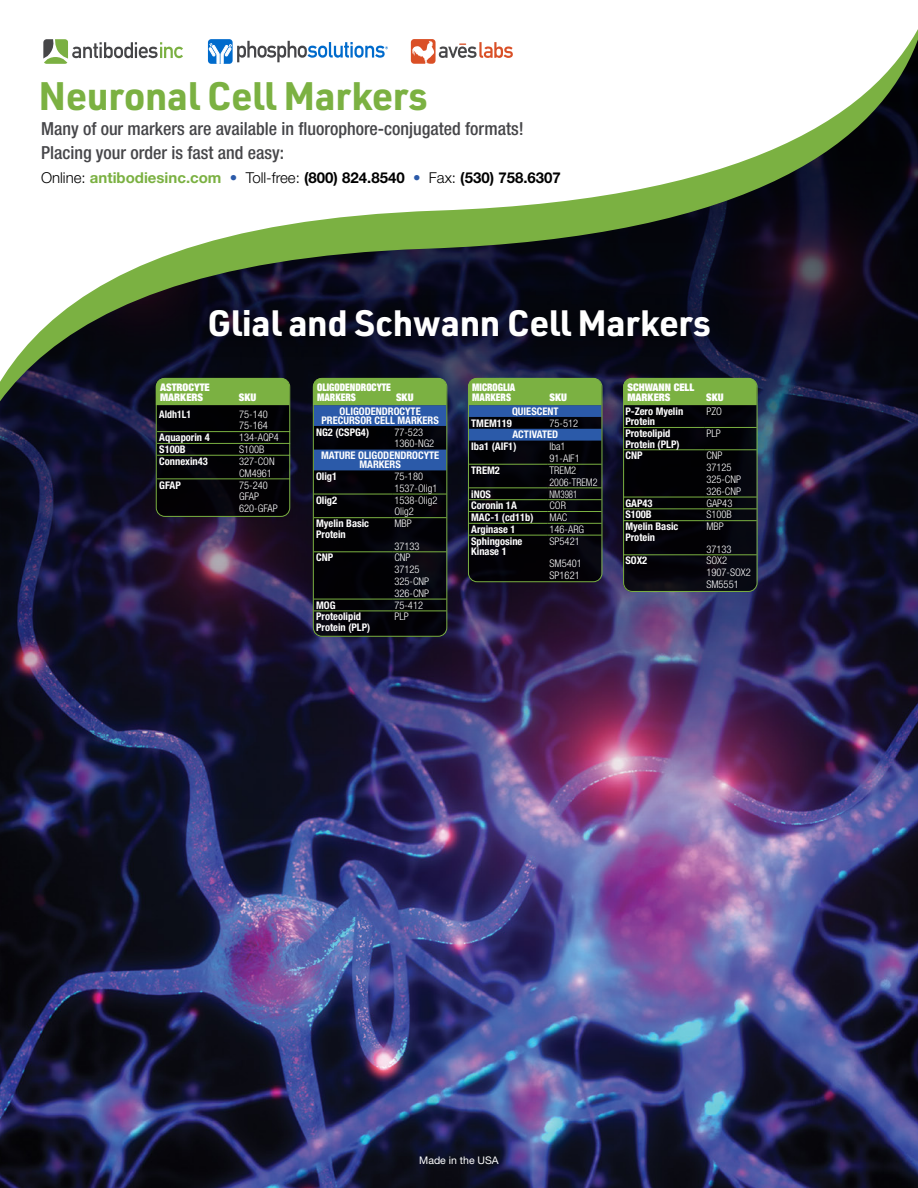
<style>
.page{position:relative;width:918px;height:1188px;background:#fff}
.page>*{position:absolute;margin:0;border:0;box-sizing:border-box;transform-origin:0 0}
.t1{font:700 39px "URWDIN";letter-spacing:-.01em;color:#7bb142}
.t2{font:700 36px "URWDIN";letter-spacing:-.01em;color:#fff}
.t3{font:500 condensed 18px/24px "Helvetica Neue LT Std";color:#464649}
.t4{font:700 15px "Helvetica Neue LT Std";color:#000}
.t5{font:700 condensed 10.5px/10.5px "Helvetica Neue LT Std";color:#fff}
.t6{font:300 condensed 10.5px/11.9px "Helvetica Neue LT Std";color:#fff}
.t7{font:900 condensed 10.5px/10.5px "Helvetica Neue LT Std";color:#fff}
.t8{font:900 condensed 10.5px/10.5px "Helvetica Neue LT Std";color:#fff;scale:.9 1}
.t9{font:10.5px "Helvetica Neue LT Std";color:#fff}
.t10{font:700 condensed 10.5px "Helvetica Neue LT Std";color:#fff;scale:.95 1}
.t11{font:300 condensed 10.5px "Helvetica Neue LT Std";color:#fff;scale:.85 1}
.s1{font-weight:300}
.s2{color:#7bb142}
.s3{font-weight:300;color:#2b5aa9}
</style>
<div class="page">
<img style="left:0;top:822px;width:918px;height:366px">
<img style="left:0;top:460px;width:918px;height:362px">
<svg style="left:0;top:29px;width:918px;height:431px"></svg>
<div style="left:156px;top:390px;width:133px;height:127px;background:#000;border-radius:9px"></div>
<div style="left:623px;top:384px;width:134px;height:208px;background:#000;border-radius:9px"></div>
<div style="left:313px;top:384px;width:133px;height:253px;background:#000;border-radius:9px"></div>
<div style="left:468px;top:384px;width:134px;height:198px;background:#000;border-radius:9px"></div>
<hr style="left:157px;top:431px;width:80px;height:1px;background:#7bb142">
<hr style="left:237px;top:431px;width:53px;height:1px;background:#7bb142">
<hr style="left:157px;top:443px;width:80px;height:1px;background:#7bb142">
<hr style="left:237px;top:443px;width:53px;height:1px;background:#7bb142">
<hr style="left:157px;top:455px;width:80px;height:1px;background:#7bb142">
<hr style="left:237px;top:455px;width:53px;height:1px;background:#7bb142">
<hr style="left:157px;top:479px;width:80px;height:1px;background:#7bb142">
<hr style="left:237px;top:479px;width:53px;height:1px;background:#7bb142">
<hr style="left:314px;top:552px;width:78px;height:1px;background:#7bb142">
<hr style="left:392px;top:552px;width:54px;height:1px;background:#7bb142">
<hr style="left:314px;top:494px;width:78px;height:1px;background:#7bb142">
<hr style="left:392px;top:494px;width:54px;height:1px;background:#7bb142">
<hr style="left:314px;top:599px;width:78px;height:1px;background:#7bb142">
<hr style="left:392px;top:599px;width:54px;height:1px;background:#7bb142">
<hr style="left:314px;top:611px;width:78px;height:1px;background:#7bb142">
<hr style="left:392px;top:611px;width:54px;height:1px;background:#7bb142">
<hr style="left:314px;top:517px;width:78px;height:1px;background:#7bb142">
<hr style="left:392px;top:517px;width:54px;height:1px;background:#7bb142">
<hr style="left:469px;top:535px;width:78px;height:1px;background:#7bb142">
<hr style="left:547px;top:535px;width:55px;height:1px;background:#7bb142">
<hr style="left:469px;top:464px;width:78px;height:1px;background:#7bb142">
<hr style="left:547px;top:464px;width:55px;height:1px;background:#7bb142">
<hr style="left:469px;top:488px;width:78px;height:1px;background:#7bb142">
<hr style="left:547px;top:488px;width:55px;height:1px;background:#7bb142">
<hr style="left:469px;top:499px;width:78px;height:1px;background:#7bb142">
<hr style="left:547px;top:499px;width:55px;height:1px;background:#7bb142">
<hr style="left:469px;top:511px;width:78px;height:1px;background:#7bb142">
<hr style="left:547px;top:511px;width:55px;height:1px;background:#7bb142">
<hr style="left:469px;top:523px;width:78px;height:1px;background:#7bb142">
<hr style="left:547px;top:523px;width:55px;height:1px;background:#7bb142">
<div style="left:156px;top:378px;width:133px;height:27px;background:#7bb142"></div>
<hr style="left:623px;top:427px;width:81px;height:1px;background:#7bb142">
<hr style="left:704px;top:427px;width:53px;height:1px;background:#7bb142">
<hr style="left:623px;top:450px;width:81px;height:1px;background:#7bb142">
<hr style="left:704px;top:450px;width:53px;height:1px;background:#7bb142">
<hr style="left:623px;top:497px;width:81px;height:1px;background:#7bb142">
<hr style="left:704px;top:497px;width:53px;height:1px;background:#7bb142">
<hr style="left:623px;top:509px;width:81px;height:1px;background:#7bb142">
<hr style="left:704px;top:509px;width:53px;height:1px;background:#7bb142">
<hr style="left:623px;top:520px;width:81px;height:1px;background:#7bb142">
<hr style="left:704px;top:520px;width:53px;height:1px;background:#7bb142">
<hr style="left:623px;top:555px;width:81px;height:1px;background:#7bb142">
<hr style="left:704px;top:555px;width:53px;height:1px;background:#7bb142">
<div style="left:623px;top:378px;width:134px;height:27px;background:#7bb142"></div>
<svg style="left:313px;top:378px;width:133px;height:92px"></svg>
<svg style="left:468px;top:378px;width:134px;height:63px"></svg>
<div style="left:156px;top:378px;width:134px;height:139px;border:1px solid #7bb142;border-radius:9px"></div>
<div style="left:623px;top:378px;width:134px;height:214px;border:1px solid #7bb142;border-radius:9px"></div>
<div style="left:313px;top:378px;width:134px;height:259px;border:1px solid #7bb142;border-radius:9px"></div>
<div style="left:468px;top:378px;width:134px;height:204px;border:1px solid #7bb142;border-radius:9px"></div>
<svg style="left:43px;top:39px;width:140px;height:25px"></svg>
<div style="left:208px;top:39px;width:25px;height:25px;background:#006bcc;border-radius:3px"></div>
<svg style="left:208px;top:41px;width:180px;height:24px"></svg>
<svg style="left:411px;top:39px;width:102px;height:25px"></svg>
<div style="left:186px;top:286px;width:546px;height:74px;background:#000;opacity:.75"></div>
<h1 class="t1" style="left:39px;top:69px;width:391px">Neuronal Cell Markers</h1>
<h3 class="t3" style="left:41px;top:117px;width:484px">Many of our markers are available in fluorophore-conjugated formats!<br>Placing your order is fast and easy:</h3>
<h3 class="t4" style="left:41px;top:168px;width:521px"><span class="s1">Online:</span> <span class="s2">antibodiesinc.com</span> <span class="s3">•</span> <span class="s1">Toll-free:</span> (800) 824.8540 <span class="s3">•</span> <span class="s1">Fax:</span> (530) 758.6307</h3>
<h2 class="t2" style="left:207px;top:299px;width:505px">Glial and Schwann Cell Markers</h2>
<p class="t7" style="left:160px;top:381px;width:51px">ASTROCYTE<br>MARKERS</p>
<p class="t7" style="left:239px;top:392px;width:19px">SKU</p>
<p class="t10" style="left:159px;top:408px;width:35px">Aldh1L1</p>
<p class="t6" style="left:239px;top:408px;width:30px">75-140<br>75-164</p>
<p class="t5" style="left:159px;top:432px;width:52px">Aquaporin 4</p>
<p class="t6" style="left:239px;top:432px;width:41px">134-AQP4</p>
<p class="t5" style="left:159px;top:444px;width:28px">S100B</p>
<p class="t6" style="left:239px;top:443px;width:27px">S100B</p>
<p class="t5" style="left:159px;top:456px;width:50px">Connexin43</p>
<p class="t6" style="left:239px;top:455px;width:37px">327-CON<br>CM4961</p>
<p class="t5" style="left:159px;top:479px;width:23px">GFAP</p>
<p class="t6" style="left:239px;top:479px;width:40px">75-240<br>GFAP<br>620-GFAP</p>
<p class="t8" style="left:317px;top:381px;width:83px">OLIGODENDROCYTE<br>MARKERS</p>
<p class="t8" style="left:472px;top:381px;width:49px">MICROGLIA</p>
<p class="t7" style="left:627px;top:381px;width:68px">SCHWANN CELL<br>MARKERS</p>
<p class="t7" style="left:396px;top:392px;width:19px">SKU</p>
<p class="t8" style="left:472px;top:392px;width:45px">MARKERS</p>
<p class="t7" style="left:549px;top:392px;width:19px">SKU</p>
<p class="t7" style="left:706px;top:392px;width:19px">SKU</p>
<p class="t5" style="left:321px;top:406px;width:119px;line-height:9px;text-align:center">OLIGODENDROCYTE<br>PRECURSOR CELL MARKERS</p>
<p class="t5" style="left:316px;top:426px;width:55px">NG2 (CSPG4)</p>
<p class="t6" style="left:394px;top:426px;width:41px">77-523<br>1360-NG2</p>
<p class="t5" style="left:321px;top:451px;width:120px;line-height:9px;text-align:center">MATURE OLIGODENDROCYTE<br>MARKERS</p>
<p class="t5" style="left:316px;top:471px;width:23px">Olig1</p>
<p class="t6" style="left:394px;top:470px;width:45px">75-180<br>1537-Olig1</p>
<p class="t5" style="left:316px;top:495px;width:23px">Olig2</p>
<p class="t6" style="left:394px;top:494px;width:45px">1538-Olig2<br>Olig2</p>
<p class="t5" style="left:316px;top:518px;width:55px">Myelin Basic<br>Protein</p>
<p class="t6" style="left:394px;top:512px;width:27px;line-height:22.4px">MBP<br>37133</p>
<p class="t5" style="left:316px;top:552px;width:19px">CNP</p>
<p class="t6" style="left:394px;top:552px;width:36px">CNP<br>37125<br>325-CNP<br>326-CNP</p>
<p class="t5" style="left:316px;top:600px;width:21px">MOG</p>
<p class="t6" style="left:394px;top:599px;width:30px">75-412</p>
<p class="t5" style="left:316px;top:611px;width:56px">Proteolipid<br>Protein (PLP)</p>
<p class="t6" style="left:394px;top:611px;width:16px">PLP</p>
<p class="t5" style="left:512px;top:406px;width:48px">QUIESCENT</p>
<p class="t5" style="left:471px;top:417px;width:42px">TMEM119</p>
<p class="t6" style="left:550px;top:417px;width:30px">75-512</p>
<p class="t5" style="left:471px;top:429px;width:88px;line-height:11.9px;text-indent:41px">ACTIVATED<br>Iba1 (AIF1)</p>
<p class="t6" style="left:550px;top:441px;width:32px">Iba1<br>91-AIF1</p>
<p class="t5" style="left:471px;top:465px;width:30px">TREM2</p>
<p class="t6" style="left:550px;top:464px;width:49px">TREM2<br>2006-TREM2</p>
<p class="t5" style="left:471px;top:488px;width:21px">iNOS</p>
<p class="t11" style="left:550px;top:488px;width:35px">NM3981</p>
<p class="t5" style="left:471px;top:500px;width:47px">Coronin 1A</p>
<p class="t6" style="left:550px;top:500px;width:18px">COR</p>
<p class="t5" style="left:471px;top:512px;width:64px">MAC-1 (cd11b)</p>
<p class="t6" style="left:550px;top:511px;width:19px">MAC</p>
<p class="t5" style="left:471px;top:524px;width:46px">Arginase 1</p>
<p class="t6" style="left:550px;top:523px;width:36px">146-ARG</p>
<p class="t5" style="left:471px;top:536px;width:53px">Sphingosine<br>Kinase 1</p>
<p class="t6" style="left:550px;top:530px;width:34px;line-height:22.4px">SP5421<br>SM5401</p>
<p class="t6" style="left:550px;top:569px;width:32px">SP1621</p>
<p class="t5" style="left:625px;top:406px;width:59px">P-Zero Myelin<br>Protein</p>
<p class="t6" style="left:706px;top:405px;width:17px">PZO</p>
<p class="t5" style="left:625px;top:428px;width:56px">Proteolipid<br>Protein (PLP)</p>
<p class="t6" style="left:706px;top:427px;width:16px">PLP</p>
<p class="t5" style="left:625px;top:450px;width:19px">CNP</p>
<p class="t6" style="left:706px;top:450px;width:36px">CNP<br>37125<br>325-CNP<br>326-CNP</p>
<p class="t5" style="left:625px;top:498px;width:29px">GAP43</p>
<p class="t6" style="left:706px;top:497px;width:28px">GAP43</p>
<p class="t5" style="left:625px;top:509px;width:28px">S100B</p>
<p class="t6" style="left:706px;top:509px;width:27px">S100B</p>
<p class="t5" style="left:625px;top:521px;width:55px">Myelin Basic<br>Protein</p>
<p class="t6" style="left:706px;top:515px;width:27px;line-height:22.4px">MBP<br>37133</p>
<p class="t5" style="left:625px;top:555px;width:23px">SOX2</p>
<p class="t6" style="left:706px;top:555px;width:46px">SOX2<br>1907-SOX2<br>SM5551</p>
<p class="t9" style="left:419px;top:1155px;width:81px">Made in the USA</p>
</div>
